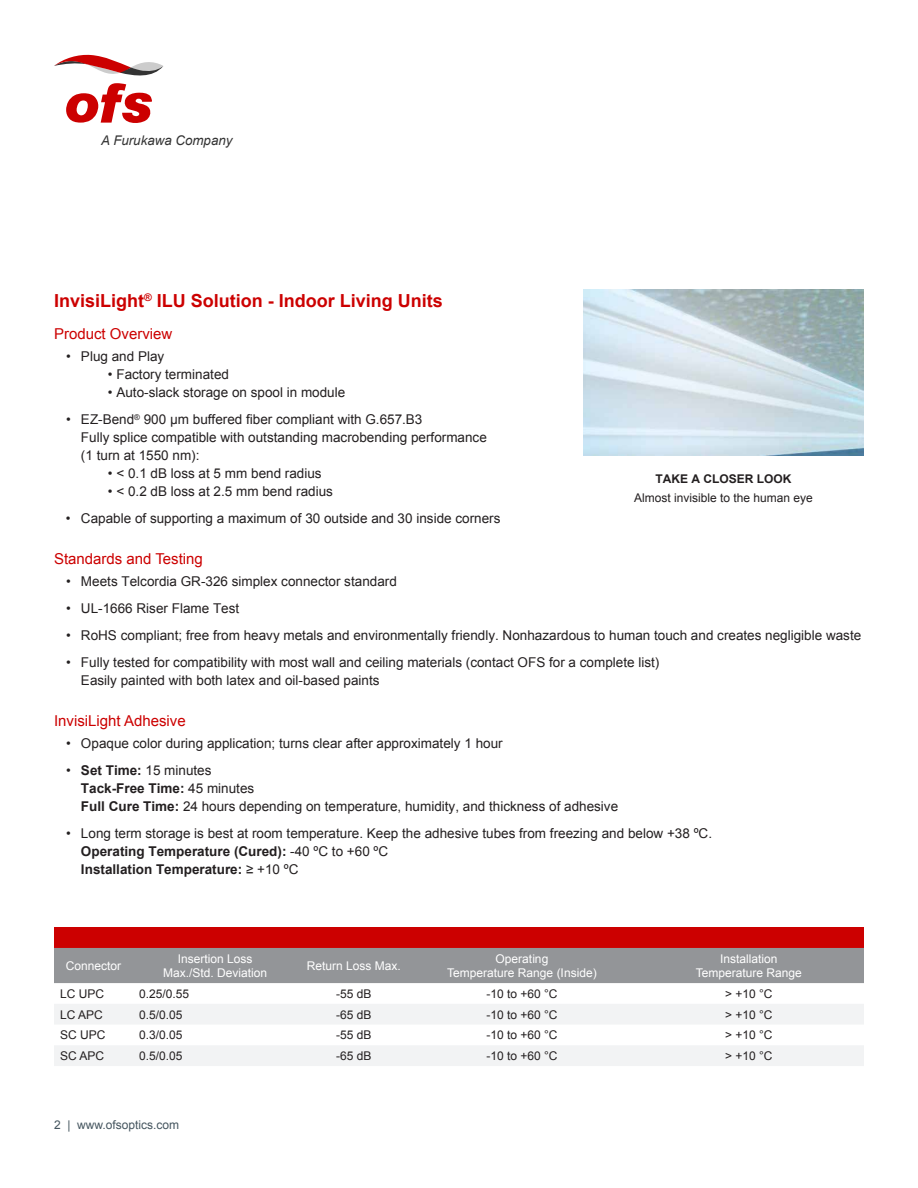
<style>
.page{position:relative;width:918px;height:1188px;background:#fff}
.page>*{position:absolute;margin:0;border:0;box-sizing:border-box;transform-origin:0 0}
.t1{font:700 18px "Arial";color:#c00}
.t2{font:15px "Arial";color:#c00}
.t3{font:13.5px/18px "Arial";color:#231f20}
.t4{font:italic 13.35px "Arial";color:#333}
.t5{font:12px "Arial";color:#231f20}
.t6{font:12px/14.4px "Arial";color:#fff;text-align:center}
.t7{font:12px "Arial";color:#45555f}
.t8{font:700 12px "Arial";color:#231f20}
.s1{font-weight:700}
</style>
<div class="page">
<div style="left:54px;top:927px;width:810px;height:21px;background:#c00"></div>
<div style="left:54px;top:948px;width:810px;height:35px;background:#939598"></div>
<svg style="left:54px;top:1004px;width:810px;height:62px;fill:#f2f3f4"></svg>
<img style="left:583px;top:290px;width:281px;height:166px">
<svg style="left:54px;top:54px;width:109px;height:69px"></svg>
<p class="t4" style="left:101px;top:131px;width:133px">A Furukawa Company</p>
<h1 class="t1" style="left:54px;top:289px;width:390px">InvisiLight<sup>®</sup> ILU Solution - Indoor Living Units</h1>
<p class="t2" style="left:54px;top:324px;width:120px">Product Overview</p>
<p class="t3" style="left:66px;top:348px;width:100px">• Plug and Play</p>
<p class="t3" style="left:108px;top:366px;width:123px">• Factory terminated</p>
<p class="t3" style="left:108px;top:384px;width:239px">• Auto-slack storage on spool in module</p>
<p class="t3" style="left:81px;top:411px;width:407px;text-indent:-15px">• EZ-Bend<sup>®</sup> 900 µm buffered fiber compliant with G.657.B3<br>Fully splice compatible with outstanding macrobending performance (1 turn at 1550 nm):</p>
<p class="t3" style="left:108px;top:465px;width:215px">• &lt; 0.1 dB loss at 5 mm bend radius</p>
<p class="t3" style="left:108px;top:483px;width:226px">• &lt; 0.2 dB loss at 2.5 mm bend radius</p>
<p class="t3" style="left:66px;top:510px;width:436px">• Capable of supporting a maximum of 30 outside and 30 inside corners</p>
<p class="t2" style="left:54px;top:549px;width:150px">Standards and Testing</p>
<p class="t3" style="left:66px;top:573px;width:332px">• Meets Telcordia GR-326 simplex connector standard</p>
<p class="t3" style="left:66px;top:600px;width:175px">• UL-1666 Riser Flame Test</p>
<p class="t3" style="left:66px;top:627px;width:797px">• RoHS compliant; free from heavy metals and environmentally friendly. Nonhazardous to human touch and creates negligible waste</p>
<p class="t3" style="left:81px;top:654px;width:580px;text-indent:-15px">• Fully tested for compatibility with most wall and ceiling materials (contact OFS for a complete list)<br>Easily painted with both latex and oil-based paints</p>
<p class="t2" style="left:54px;top:711px;width:133px">InvisiLight Adhesive</p>
<p class="t3" style="left:66px;top:735px;width:438px">• Opaque color during application; turns clear after approximately 1 hour</p>
<p class="t3" style="left:81px;top:762px;width:539px;text-indent:-15px">• <span class="s1">Set Time:</span> 15 minutes<br><span class="s1">Tack-Free Time:</span> 45 minutes<br><span class="s1">Full Cure Time:</span> 24 hours depending on temperature, humidity, and thickness of adhesive</p>
<p class="t3" style="left:81px;top:825px;width:633px;text-indent:-15px">• Long term storage is best at room temperature. Keep the adhesive tubes from freezing and below +38 ºC.<br><span class="s1">Operating Temperature (Cured):</span> -40 ºC to +60 ºC<br><span class="s1">Installation Temperature:</span> ≥ +10 ºC</p>
<p class="t8" style="left:656px;top:471px;width:138px">TAKE A CLOSER LOOK</p>
<p class="t5" style="left:634px;top:490px;width:180px">Almost invisible to the human eye</p>
<p class="t6" style="left:66px;top:959px;width:57px">Connector</p>
<p class="t6" style="left:163px;top:951px;width:106px">Insertion Loss<br>Max./Std. Deviation</p>
<p class="t6" style="left:307px;top:959px;width:96px">Return Loss Max.</p>
<p class="t6" style="left:447px;top:951px;width:151px">Operating<br>Temperature Range (Inside)</p>
<p class="t6" style="left:696px;top:951px;width:108px">Installation<br>Temperature Range</p>
<p class="t5" style="left:60px;top:986px;width:46px">LC UPC</p>
<p class="t5" style="left:139px;top:986px;width:52px">0.25/0.55</p>
<p class="t5" style="left:336px;top:986px;width:37px">-55 dB</p>
<p class="t5" style="left:486px;top:986px;width:73px">-10 to +60 °C</p>
<p class="t5" style="left:725px;top:986px;width:49px">&gt; +10 °C</p>
<p class="t5" style="left:60px;top:1006px;width:44px">LC APC</p>
<p class="t5" style="left:139px;top:1006px;width:45px">0.5/0.05</p>
<p class="t5" style="left:336px;top:1006px;width:37px">-65 dB</p>
<p class="t5" style="left:486px;top:1006px;width:73px">-10 to +60 °C</p>
<p class="t5" style="left:725px;top:1006px;width:49px">&gt; +10 °C</p>
<p class="t5" style="left:60px;top:1027px;width:47px">SC UPC</p>
<p class="t5" style="left:139px;top:1027px;width:45px">0.3/0.05</p>
<p class="t5" style="left:336px;top:1027px;width:37px">-55 dB</p>
<p class="t5" style="left:486px;top:1027px;width:73px">-10 to +60 °C</p>
<p class="t5" style="left:725px;top:1027px;width:49px">&gt; +10 °C</p>
<p class="t5" style="left:60px;top:1048px;width:46px">SC APC</p>
<p class="t5" style="left:139px;top:1048px;width:45px">0.5/0.05</p>
<p class="t5" style="left:336px;top:1048px;width:37px">-65 dB</p>
<p class="t5" style="left:486px;top:1048px;width:73px">-10 to +60 °C</p>
<p class="t5" style="left:725px;top:1048px;width:49px">&gt; +10 °C</p>
<p class="t7" style="left:54px;top:1117px;width:127px">2 | www.ofsoptics.com</p>
</div>
